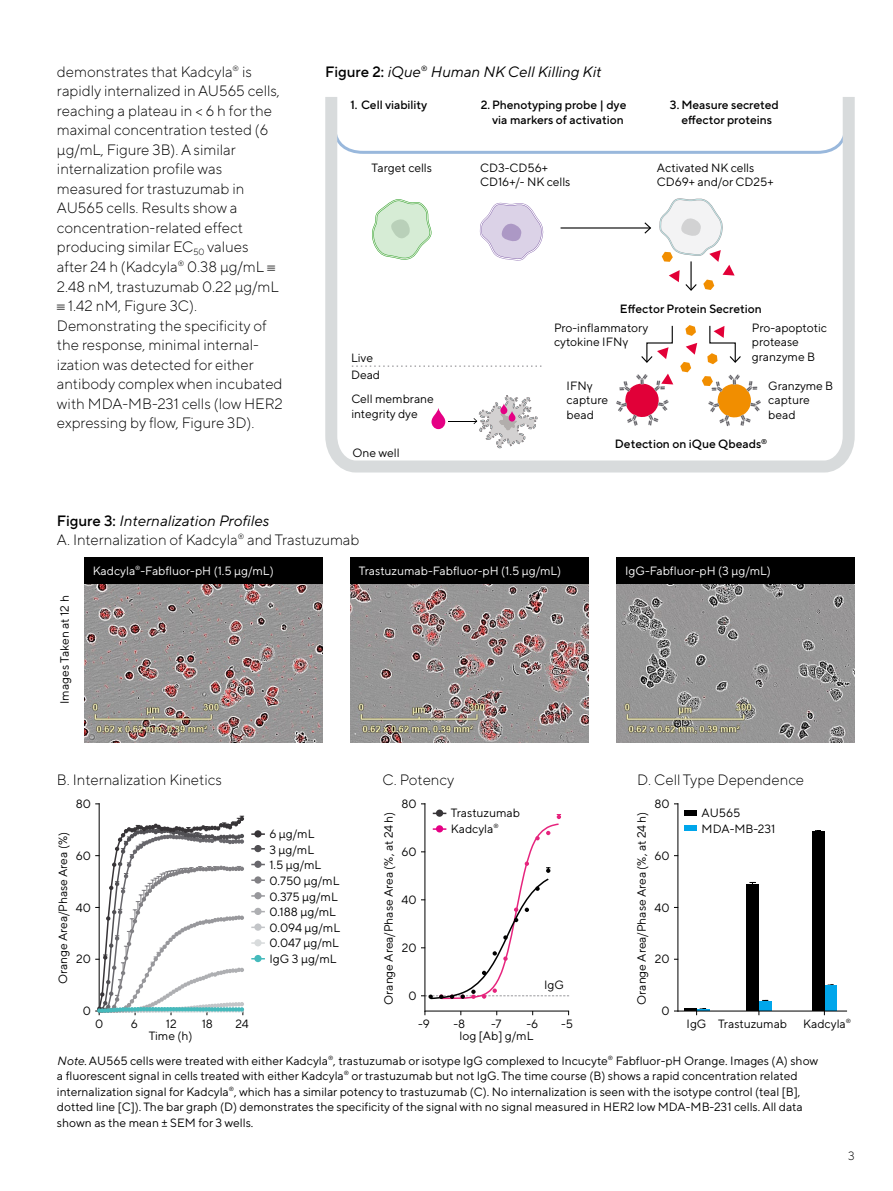
<style>
.page{position:relative;width:893px;height:1191px;background:#fff}
.page>*{position:absolute;margin:0;border:0;box-sizing:border-box;transform-origin:0 0}
.t1{font:300 15px/19.5px "TT Norms Pro";color:#000}
.t2{font:italic 15px "TT Norms Pro";color:#000}
.t3{font:12px/15.6px "TT Norms Pro";color:#000}
.t4{font:12px/15px "TT Norms Pro Medium 2";color:#000;text-align:right}
.t5{font:12px "TT Norms Pro";color:#fff}
.t6{font:12px "TT Norms Pro Regular 2";color:#000}
.t7{font:300 12px "TT Norms Pro";color:#000}
.s1{font-weight:500;font-style:normal}
.s2{font-family:"TT Norms Pro";font-weight:500}
.s3{font-family:"TT Norms Pro"}
.s4{font-family:"TT Norms Pro Regular 2"}
.s5{font-weight:500}
.s6{font-weight:400;font-style:italic}
.s7{font-style:italic}
</style>
<div class="page">
<img style="left:84px;top:584px;width:238px;height:158px">
<img style="left:350px;top:584px;width:238px;height:158px">
<img style="left:617px;top:584px;width:238px;height:158px">
<svg style="left:325px;top:97px;width:530px;height:375px"></svg>
<svg style="left:685px;top:325px;width:11px;height:11px"></svg>
<svg style="left:680px;top:362px;width:11px;height:10px"></svg>
<svg style="left:686px;top:343px;width:11px;height:12px"></svg>
<svg style="left:616px;top:373px;width:57px;height:53px"></svg>
<svg style="left:352px;top:366px;width:189px;height:1px"></svg>
<svg style="left:431px;top:395px;width:107px;height:53px"></svg>
<svg style="left:370px;top:198px;width:63px;height:65px"></svg>
<svg style="left:702px;top:374px;width:59px;height:52px"></svg>
<svg style="left:640px;top:325px;width:33px;height:39px"></svg>
<svg style="left:707px;top:325px;width:35px;height:39px"></svg>
<hr style="left:561px;top:227px;width:89px;height:1px;background:#000">
<svg style="left:643px;top:221px;width:9px;height:14px"></svg>
<svg style="left:659px;top:197px;width:76px;height:95px"></svg>
<svg style="left:480px;top:203px;width:64px;height:58px"></svg>
<svg style="left:762px;top:999px;width:7px;height:2px"></svg>
<div style="left:759px;top:1001px;width:13px;height:9px;background:#00a6eb"></div>
<div style="left:824px;top:985px;width:13px;height:25px;background:#00a6eb"></div>
<div style="left:746px;top:884px;width:13px;height:126px;background:#000"></div>
<div style="left:812px;top:831px;width:12px;height:179px;background:#000"></div>
<div style="left:685px;top:810px;width:12px;height:5px;background:#000"></div>
<div style="left:685px;top:825px;width:12px;height:5px;background:#00a6eb"></div>
<hr style="left:99px;top:803px;width:1px;height:208px;background:#000">
<hr style="left:678px;top:1010px;width:169px;height:1px;background:#000">
<hr style="left:677px;top:803px;width:1px;height:208px;background:#000">
<svg style="left:254px;top:955px;width:8px;height:7px"></svg>
<svg style="left:251px;top:958px;width:14px;height:1px"></svg>
<div style="left:254px;top:845px;width:8px;height:7px;background:#504f53;border-radius:50%"></div>
<div style="left:254px;top:830px;width:8px;height:7px;background:#373437;border-radius:50%"></div>
<svg style="left:251px;top:833px;width:14px;height:2px"></svg>
<div style="left:254px;top:907px;width:8px;height:8px;background:#aeafb2;border-radius:50%"></div>
<svg style="left:254px;top:860px;width:8px;height:8px"></svg>
<svg style="left:251px;top:863px;width:14px;height:2px"></svg>
<div style="left:254px;top:923px;width:8px;height:7px;background:#c3c5c8;border-radius:50%"></div>
<svg style="left:251px;top:926px;width:14px;height:2px"></svg>
<div style="left:254px;top:876px;width:8px;height:7px;background:#818084;border-radius:50%"></div>
<svg style="left:251px;top:879px;width:14px;height:2px"></svg>
<div style="left:254px;top:939px;width:8px;height:7px;background:#d8dbdc;border-radius:50%"></div>
<div style="left:254px;top:892px;width:8px;height:7px;background:#98989c;border-radius:50%"></div>
<svg style="left:436px;top:809px;width:7px;height:7px"></svg>
<svg style="left:95px;top:816px;width:149px;height:200px"></svg>
<hr style="left:425px;top:1010px;width:144px;height:1px;background:#000">
<hr style="left:425px;top:803px;width:1px;height:208px;background:#000">
<svg style="left:421px;top:812px;width:148px;height:188px"></svg>
<svg style="left:684px;top:1008px;width:25px;height:7px"></svg>
<div style="left:84px;top:558px;width:238px;height:26px;background:#000"></div>
<div style="left:350px;top:558px;width:238px;height:26px;background:#000"></div>
<div style="left:617px;top:558px;width:238px;height:26px;background:#000"></div>
<p class="t1" style="left:57px;top:61px;width:227px">demonstrates that Kadcyla<sup>®</sup> is rapidly internalized in AU565 cells, reaching a plateau in &lt; 6 h for the maximal concentration tested (6 µg/mL, Figure 3B). A similar internalization profile was measured for trastuzumab in<br>AU565 cells. Results show a concentration-related effect producing similar EC<sub>50</sub> values<br>after 24 h (Kadcyla<sup>®</sup> 0.38 µg/mL ≡<br>2.48 nM, trastuzumab 0.22 µg/mL ≡ 1.42 nM, Figure 3C).<br>Demonstrating the specificity of the response, minimal internal&shy;ization was detected for either antibody complex when incubated with MDA-MB-231 cells (low HER2 expressing by flow, Figure 3D).</p>
<p class="t2" style="left:325px;top:61px;width:277px"><span class="s1">Figure 2:</span> iQue<sup>®</sup> Human NK Cell Killing Kit</p>
<p class="t4" style="left:350px;top:96px;width:78px"><span class="s2">1. C</span>ell viabili<span class="s2">ty</span></p>
<p class="t4" style="left:481px;top:96px;width:147px"><span class="s2">2. P</span>heno<span class="s2">t</span>yping p<span class="s2">r</span>obe | dye via mar<span class="s2">k</span>ers of activation</p>
<p class="t4" style="left:670px;top:96px;width:110px;text-align:center"><span class="s2">3.</span> Measu<span class="s2">r</span>e sec<span class="s2">r</span>e<span class="s2">t</span>ed effec<span class="s2">tor prot</span>eins</p>
<p class="t3" style="left:372px;top:159px;width:62px">Target cells</p>
<p class="t3" style="left:351px;top:348px;width:31px;line-height:17px">Live<br>Dead</p>
<p class="t3" style="left:351px;top:391px;width:84px;line-height:14.2px">Cell membrane integrity dye</p>
<p class="t3" style="left:352px;top:444px;width:49px">One well</p>
<p class="t3" style="left:480px;top:160px;width:92px;line-height:14.2px">CD3-CD56+<br>CD16+/- NK cells</p>
<p class="t3" style="left:657px;top:160px;width:118px;line-height:14.2px">Activated NK cells<br>CD69+ and/or CD25+</p>
<p class="t4" style="left:620px;top:300px;width:143px">Effec<span class="s2">tor Prot</span>ein Sec<span class="s2">r</span>etion</p>
<p class="t3" style="left:554px;top:319px;width:96px">Pro-inflammatory</p>
<p class="t6" style="left:554px;top:333px;width:76px"><span class="s3">cyt</span>okine IFNγ</p>
<p class="t3" style="left:567px;top:378px;width:43px;line-height:14.2px">IFN<span class="s4">γ </span>capture bead</p>
<p class="t3" style="left:752px;top:320px;width:77px;line-height:14.2px">Pro-apoptotic protease granzyme B</p>
<p class="t3" style="left:768px;top:378px;width:66px;line-height:14.2px">Granzyme B capture bead</p>
<p class="t4" style="left:615px;top:435px;width:154px">De<span class="s2">t</span>ection on iQue Qbeads<sup>®</sup></p>
<p class="t1" style="left:57px;top:509px;width:304px"><span class="s5">Figure 3:</span> <span class="s6">Internalization Profiles<br></span>A. Internalization of Kadcyla<sup>®</sup> and Trastuzumab</p>
<p class="t3" style="left:56px;top:704px;width:110px;rotate:-90deg">Images Taken at 12 h</p>
<p class="t5" style="left:93px;top:562px;width:183px">Kadcyla<sup>®</sup>-Fabfluor-pH (1.5 µg/mL)</p>
<p class="t5" style="left:359px;top:562px;width:204px">Trastuzumab-Fabfluor-pH (1.5 µg/mL)</p>
<p class="t5" style="left:625px;top:562px;width:147px">IgG-Fabfluor-pH (3 µg/mL)</p>
<p class="t1" style="left:57px;top:769px;width:166px">B. Internalization Kinetics</p>
<p class="t1" style="left:382px;top:769px;width:73px">C. Potency</p>
<p class="t1" style="left:637px;top:769px;width:168px">D. Cell Type Dependence</p>
<p class="t3" style="left:76px;top:795px;width:17px">80</p>
<p class="t3" style="left:54px;top:984px;width:154px;rotate:-90deg">Orange Area/Phase Area (%)</p>
<p class="t3" style="left:76px;top:847px;width:17px">60</p>
<p class="t3" style="left:76px;top:898px;width:17px">40</p>
<p class="t3" style="left:76px;top:950px;width:16px">20</p>
<p class="t3" style="left:269px;top:825px;width:72px">6 µg/mL<br>3 µg/mL<br>1.5 µg/mL<br>0.750 µg/mL<br>0.375 µg/mL<br>0.188 µg/mL<br>0.094 µg/mL<br>0.047 µg/mL<br>IgG 3 µg/mL</p>
<p class="t3" style="left:401px;top:795px;width:17px">80</p>
<p class="t3" style="left:401px;top:843px;width:17px">60</p>
<p class="t3" style="left:402px;top:891px;width:17px">40</p>
<p class="t3" style="left:402px;top:939px;width:16px">20</p>
<p class="t3" style="left:409px;top:987px;width:10px">0</p>
<p class="t3" style="left:654px;top:795px;width:17px">80</p>
<p class="t3" style="left:451px;top:804px;width:71px">Trastuzumab<br>Kadcyla<sup>®</sup></p>
<p class="t3" style="left:702px;top:804px;width:75px">AU565<br>MDA-MB-231</p>
<p class="t3" style="left:380px;top:1005px;width:195px;rotate:-90deg">Orange Area/Phase Area (%, at 24 h)</p>
<p class="t3" style="left:633px;top:1005px;width:195px;rotate:-90deg">Orange Area/Phase Area (%, at 24 h)</p>
<p class="t3" style="left:654px;top:847px;width:17px">60</p>
<p class="t3" style="left:654px;top:898px;width:17px">40</p>
<p class="t3" style="left:655px;top:950px;width:16px">20</p>
<p class="t3" style="left:544px;top:976px;width:21px">IgG</p>
<p class="t3" style="left:83px;top:1002px;width:10px">0</p>
<p class="t3" style="left:662px;top:1002px;width:10px">0</p>
<p class="t3" style="left:687px;top:1015px;width:21px">IgG</p>
<p class="t3" style="left:803px;top:1015px;width:49px">Kadcyla<sup>®</sup></p>
<p class="t3" style="left:95px;top:1014px;width:10px">0</p>
<p class="t3" style="left:131px;top:1014px;width:9px">6</p>
<p class="t3" style="left:166px;top:1014px;width:12px">12</p>
<p class="t3" style="left:202px;top:1014px;width:13px">18</p>
<p class="t3" style="left:236px;top:1014px;width:15px">24</p>
<p class="t3" style="left:418px;top:1014px;width:13px">-9</p>
<p class="t3" style="left:453px;top:1014px;width:13px">-8</p>
<p class="t3" style="left:491px;top:1014px;width:12px">-7</p>
<p class="t3" style="left:526px;top:1014px;width:13px">-6</p>
<p class="t3" style="left:561px;top:1014px;width:13px">-5</p>
<p class="t3" style="left:149px;top:1027px;width:45px">Time (h)</p>
<p class="t3" style="left:460px;top:1027px;width:75px">log [Ab] g/mL</p>
<p class="t3" style="left:718px;top:1015px;width:71px">Trastuzumab</p>
<p class="t3" style="left:57px;top:1051px;width:763px"><span class="s7">Note.</span> AU565 cells were treated with either Kadcyla<sup>®</sup>, trastuzumab or isotype IgG complexed to Incucyte<sup>®</sup> Fabfluor-pH Orange. Images (A) show a fluorescent signal in cells treated with either Kadcyla<sup>®</sup> or trastuzumab but not IgG. The time course (B) shows a rapid concentration related internalization signal for Kadcyla<sup>®</sup>, which has a similar potency to trastuzumab (C). No internalization is seen with the isotype control (teal [B], dotted line [C]). The bar graph (D) demonstrates the specificity of the signal with no signal measured in HER2 low MDA-MB-231 cells. All data shown as the mean ± SEM for 3 wells.</p>
<p class="t7" style="left:848px;top:1147px;width:8px">3</p>
</div>
